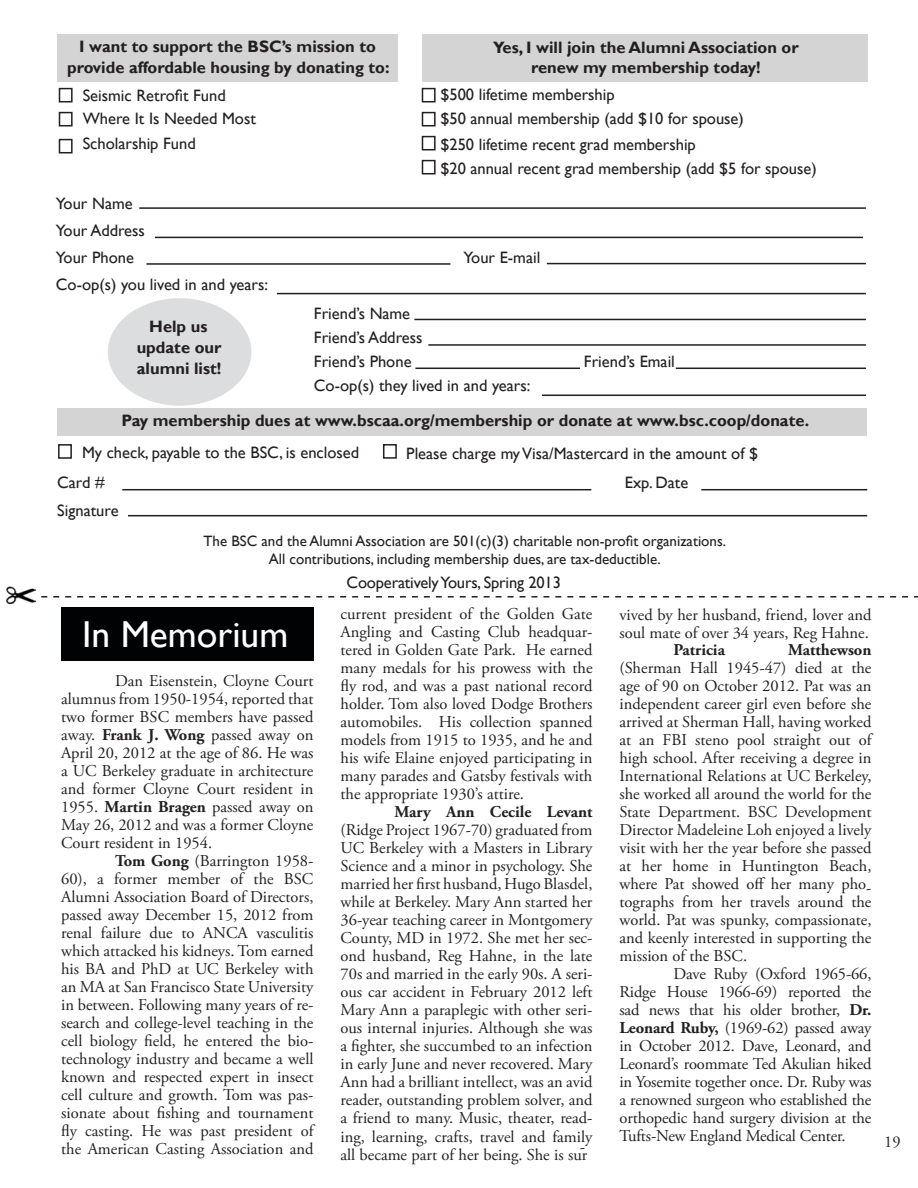
<style>
.page{position:relative;width:918px;height:1188px;background:#fff}
.page>*{position:absolute;margin:0;border:0;box-sizing:border-box;transform-origin:0 0}
.t1{font:37.5px "Gill Sans";color:#fff}
.t2{font:16.5px/18px "Adobe Garamond Pro";color:#231f20;text-align:justify}
.t3{font:16.5px/24px "Gill Sans";color:#231f20}
.t4{font:700 16.5px/21px "Gill Sans";color:#231f20;text-align:center}
.t5{font:700 16.5px "Adobe Garamond Pro";color:#231f20}
.t6{font:15px/18px "Gill Sans";color:#231f20;text-align:center}
.s1{font-weight:700}
</style>
<div class="page">
<div style="left:57px;top:35px;width:341px;height:47px;background:#d5d4d4"></div>
<div style="left:422px;top:35px;width:445px;height:47px;background:#d5d4d4"></div>
<div style="left:57px;top:409px;width:810px;height:27px;background:#d5d4d4"></div>
<hr style="left:122px;top:489px;width:469px;height:1px;background:#231f20">
<hr style="left:701px;top:489px;width:166px;height:1px;background:#231f20">
<hr style="left:277px;top:293px;width:589px;height:1px;background:#231f20">
<hr style="left:155px;top:237px;width:708px;height:1px;background:#231f20">
<hr style="left:139px;top:207px;width:727px;height:2px;background:#231f20">
<hr style="left:146px;top:263px;width:304px;height:2px;background:#231f20">
<hr style="left:547px;top:263px;width:319px;height:1px;background:#231f20">
<div style="left:59px;top:88px;width:14px;height:14px;border:2px solid #231f20"></div>
<hr style="left:128px;top:515px;width:739px;height:1px;background:#231f20">
<div style="left:422px;top:88px;width:14px;height:14px;border:2px solid #231f20"></div>
<div style="left:422px;top:112px;width:14px;height:14px;border:2px solid #231f20"></div>
<div style="left:422px;top:136px;width:14px;height:14px;border:2px solid #231f20"></div>
<div style="left:422px;top:160px;width:14px;height:14px;border:2px solid #231f20"></div>
<div style="left:59px;top:112px;width:14px;height:14px;border:2px solid #231f20"></div>
<div style="left:59px;top:139px;width:14px;height:14px;border:2px solid #231f20"></div>
<div style="left:58px;top:444px;width:14px;height:15px;border:2px solid #231f20"></div>
<div style="left:383px;top:444px;width:14px;height:15px;border:2px solid #231f20"></div>
<svg style="left:41px;top:596px;width:877px;height:2px"></svg>
<hr style="left:414px;top:319px;width:452px;height:1px;background:#231f20">
<hr style="left:428px;top:344px;width:438px;height:2px;background:#231f20">
<hr style="left:415px;top:368px;width:165px;height:1px;background:#231f20">
<hr style="left:676px;top:368px;width:190px;height:1px;background:#231f20">
<hr style="left:542px;top:395px;width:324px;height:1px;background:#231f20">
<img style="left:6px;top:586px;width:30px;height:18px">
<div style="left:108px;top:298px;width:143px;height:108px;background:#dcdddf;border-radius:50%"></div>
<div style="left:61px;top:607px;width:253px;height:54px;background:#010203"></div>
<p class="t4" style="left:67px;top:36px;width:324px">I want to support the BSC’s mission to provide affordable housing by donating to:</p>
<p class="t3" style="left:83px;top:85px;width:175px;line-height:22.5px">Seismic Retrofit Fund<br>Where It Is Needed Most</p>
<p class="t3" style="left:83px;top:132px;width:115px">Scholarship Fund</p>
<p class="t3" style="left:56px;top:191px;width:90px;line-height:27px">Your Name<br>Your Address<br>Your Phone</p>
<p class="t3" style="left:56px;top:273px;width:214px">Co-op(s) you lived in and years:</p>
<p class="t4" style="left:137px;top:316px;width:86px">Help us update our alumni list!</p>
<p class="t3" style="left:314px;top:302px;width:110px">Friend’s Name<br>Friend’s Address<br>Friend’s Phone</p>
<p class="t4" style="left:493px;top:38px;width:307px;line-height:19.8px">Yes, I will join the Alumni Association or renew my membership today!</p>
<p class="t3" style="left:440px;top:83px;width:305px">$500 lifetime membership<br>$50 annual membership (add $10 for spouse)</p>
<p class="t3" style="left:440px;top:133px;width:378px">$250 lifetime recent grad membership<br>$20 annual recent grad membership (add $5 for spouse)</p>
<p class="t3" style="left:464px;top:246px;width:78px">Your E-mail</p>
<p class="t3" style="left:584px;top:350px;width:92px">Friend’s Email</p>
<p class="t3" style="left:314px;top:374px;width:218px">Co-op(s) they lived in and years:</p>
<p class="t4" style="left:121px;top:410px;width:689px">Pay membership dues at www.bscaa.org/membership or donate at www.bsc.coop/donate.</p>
<p class="t3" style="left:82px;top:441px;width:279px">My check, payable to the BSC, is enclosed</p>
<p class="t3" style="left:406px;top:442px;width:353px">Please charge my Visa/Mastercard in the amount of $</p>
<p class="t3" style="left:57px;top:471px;width:49px">Card #</p>
<p class="t3" style="left:625px;top:471px;width:65px">Exp. Date</p>
<p class="t3" style="left:57px;top:499px;width:63px">Signature</p>
<p class="t6" style="left:203px;top:533px;width:524px">The BSC and the Alumni Association are 501(c)(3) charitable non-profit organizations.<br>All contributions, including membership dues, are tax-deductible.</p>
<p class="t3" style="left:346px;top:571px;width:216px">Cooperatively Yours, Spring 2013</p>
<h1 class="t1" style="left:82px;top:612px;width:208px">In Memorium</h1>
<p class="t2" style="left:61px;top:672px;width:254px;text-indent:54px">Dan Eisenstein, Cloyne Court alumnus from 1950-1954, reported that two former BSC members have passed away. <span class="s1">Frank J. Wong</span> passed away on April 20, 2012 at the age of 86. He was a UC Berkeley graduate in architecture and former Cloyne Court resident in 1955. <span class="s1">Martin Bragen</span> passed away on May 26, 2012 and was a former Cloyne Court resident in 1954.</p>
<p class="t2" style="left:61px;top:852px;width:254px;text-indent:54px"><span class="s1">Tom Gong</span> (Barrington 1958- 60), a former member of the BSC Alumni Association Board of Directors, passed away December 15, 2012 from renal failure due to ANCA vasculitis which attacked his kidneys. Tom earned his BA and PhD at UC Berkeley with an MA at San Francisco State University in between. Following many years of re&shy;search and college-level teaching in the cell biology field, he entered the bio&shy;technology industry and became a well known and respected expert in insect cell culture and growth. Tom was pas&shy;sionate about fishing and tournament fly casting. He was past president of the American Casting Association and</p>
<p class="t2" style="left:341px;top:606px;width:254px">current president of the Golden Gate Angling and Casting Club headquar&shy;tered in Golden Gate Park. He earned many medals for his prowess with the fly rod, and was a past national record holder. Tom also loved Dodge Brothers automobiles. His collection spanned models from 1915 to 1935, and he and his wife Elaine enjoyed participating in many parades and Gatsby festivals with the appropriate 1930’s attire.</p>
<p class="t5" style="left:395px;top:803px;width:200px">Mary Ann Cecile Levant</p>
<p class="t2" style="left:341px;top:822px;width:254px">(Ridge Project 1967-70) graduated from UC Berkeley with a Masters in Library Science and a minor in psychology. She married her first husband, Hugo Blasdel, while at Berkeley. Mary Ann started her 36-year teaching career in Montgomery County, MD in 1972. She met her sec&shy;ond husband, Reg Hahne, in the late 70s and married in the early 90s. A seri&shy;ous car accident in February 2012 left Mary Ann a paraplegic with other seri&shy;ous internal injuries. Although she was a fighter, she succumbed to an infection in early June and never recovered. Mary Ann had a brilliant intellect, was an avid reader, outstanding problem solver, and a friend to many. Music, theater, read&shy;ing, learning, crafts, travel and family all became part of her being. She is sur</p>
<p class="t2" style="left:580px;top:1138px;width:7px">-</p>
<p class="t2" style="left:620px;top:606px;width:254px">vived by her husband, friend, lover and soul mate of over 34 years, Reg Hahne.</p>
<p class="t5" style="left:674px;top:641px;width:53px">Patricia</p>
<p class="t5" style="left:788px;top:641px;width:85px">Matthewson</p>
<p class="t2" style="left:620px;top:660px;width:254px">(Sherman Hall 1945-47) died at the age of 90 on October 2012. Pat was an independent career girl even before she arrived at Sherman Hall, having worked at an FBI steno pool straight out of high school. After receiving a degree in International Relations at UC Berkeley, she worked all around the world for the State Department. BSC Development Director Madeleine Loh enjoyed a lively visit with her the year before she passed at her home in Huntington Beach, where Pat showed off her many pho&shy;tographs from her travels around the world. Pat was spunky, compassionate, and keenly interested in supporting the mission of the BSC.</p>
<p class="t2" style="left:620px;top:966px;width:254px;text-indent:54px">Dave Ruby (Oxford 1965-66, Ridge House 1966-69) reported the sad news that his older brother, <span class="s1">Dr.<br>Leonard Ruby,</span> (1969-62) passed away in October 2012. Dave, Leonard, and Leonard’s roommate Ted Akulian hiked in Yosemite together once. Dr. Ruby was a renowned surgeon who established the orthopedic hand surgery division at the Tufts-New England Medical Center.</p>
<p class="t2" style="left:884px;top:1134px;width:18px">19</p>
</div>
